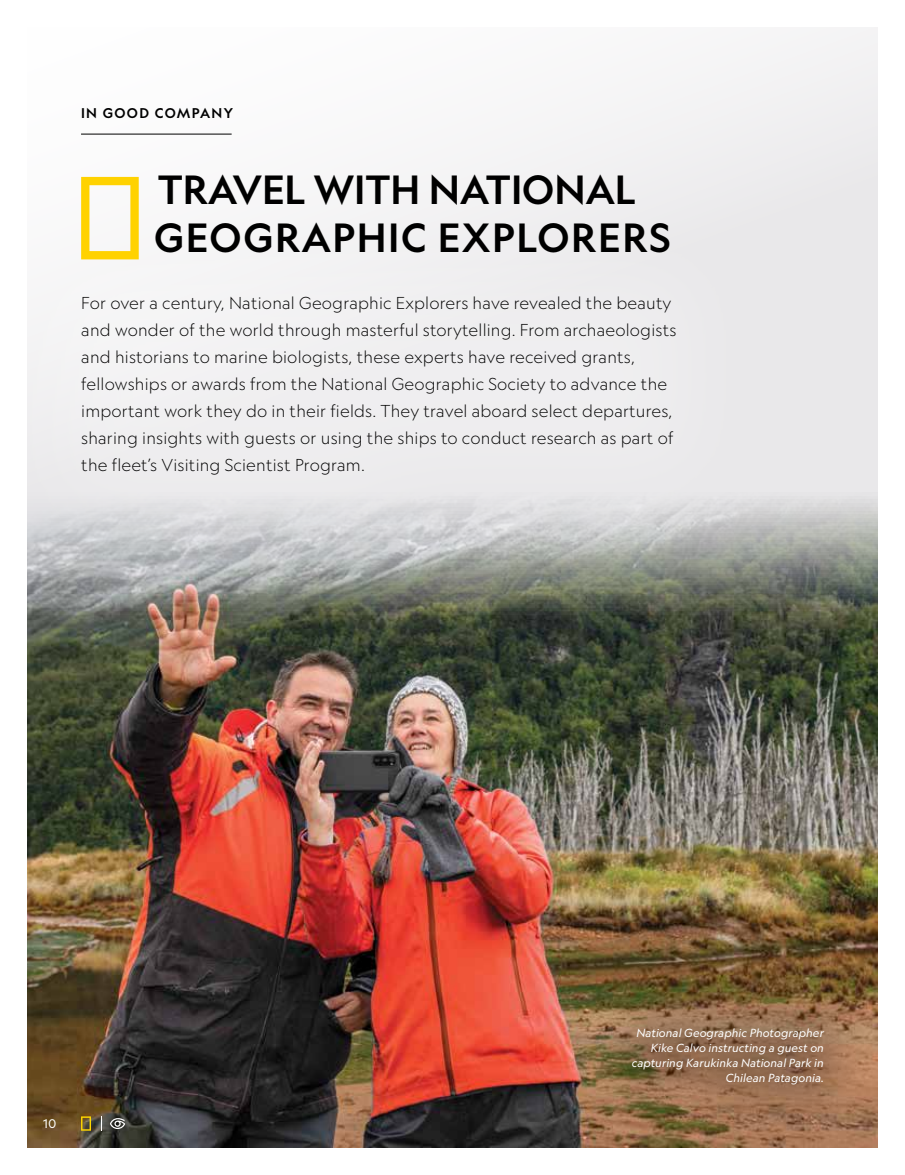
<style>
.page{position:relative;width:905px;height:1175px;background:#fff}
.page>*{position:absolute;margin:0;border:0;box-sizing:border-box;transform-origin:0 0}
.t1{font:500 39px/48px "Geograph";letter-spacing:.015em;color:#000}
.t2{font:300 16.5px/27px "Geograph";letter-spacing:.01em;color:#000}
.t3{font:500 13.5px "Geograph";letter-spacing:.1em;color:#000}
.t4{font:12px "Geograph";color:#fff}
.t5{font:italic 11.25px/15px "Geograph";letter-spacing:.005em;color:#fff;text-align:right}
</style>
<div class="page">
<div style="left:27px;top:27px;width:851px;height:1121px;background:#f8f7f8"></div>
<img style="left:27px;top:197px;width:851px;height:951px">
<div style="left:0;top:195px;width:773px;height:379px;background:#fff;opacity:.3"></div>
<svg style="left:81px;top:177px;width:58px;height:82px"></svg>
<svg style="left:110px;top:1118px;width:15px;height:11px"></svg>
<svg style="left:81px;top:1116px;width:10px;height:14px"></svg>
<svg style="left:101px;top:1116px;width:1px;height:14px"></svg>
<hr style="left:81px;top:134px;width:151px;height:1px;background:#000">
<div style="left:583px;top:977px;width:290px;height:156px;background:#000;opacity:.3"></div>
<p class="t3" style="left:81px;top:104px;width:153px">IN GOOD COMPANY</p>
<h1 class="t1" style="left:154px;top:165px;width:518px">TRAVEL WITH NATIONAL<br>GEOGRAPHIC EXPLORERS</h1>
<p class="t2" style="left:81px;top:289px;width:597px">For over a century, National Geographic Explorers have revealed the beauty and wonder of the world through masterful storytelling. From archaeologists and historians to marine biologists, these experts have received grants, fellowships or awards from the National Geographic Society to advance the important work they do in their fields. They travel aboard select departures, sharing insights with guests or using the ships to conduct research as part of the fleet’s Visiting Scientist Program.</p>
<p class="t4" style="left:43px;top:1116px;width:15px">10</p>
<p class="t5" style="left:631px;top:1024px;width:194px">National Geographic Photographer<br>Kike Calvo instructing a guest on capturing Karukinka National Park in<br>Chilean Patagonia.</p>
</div>
